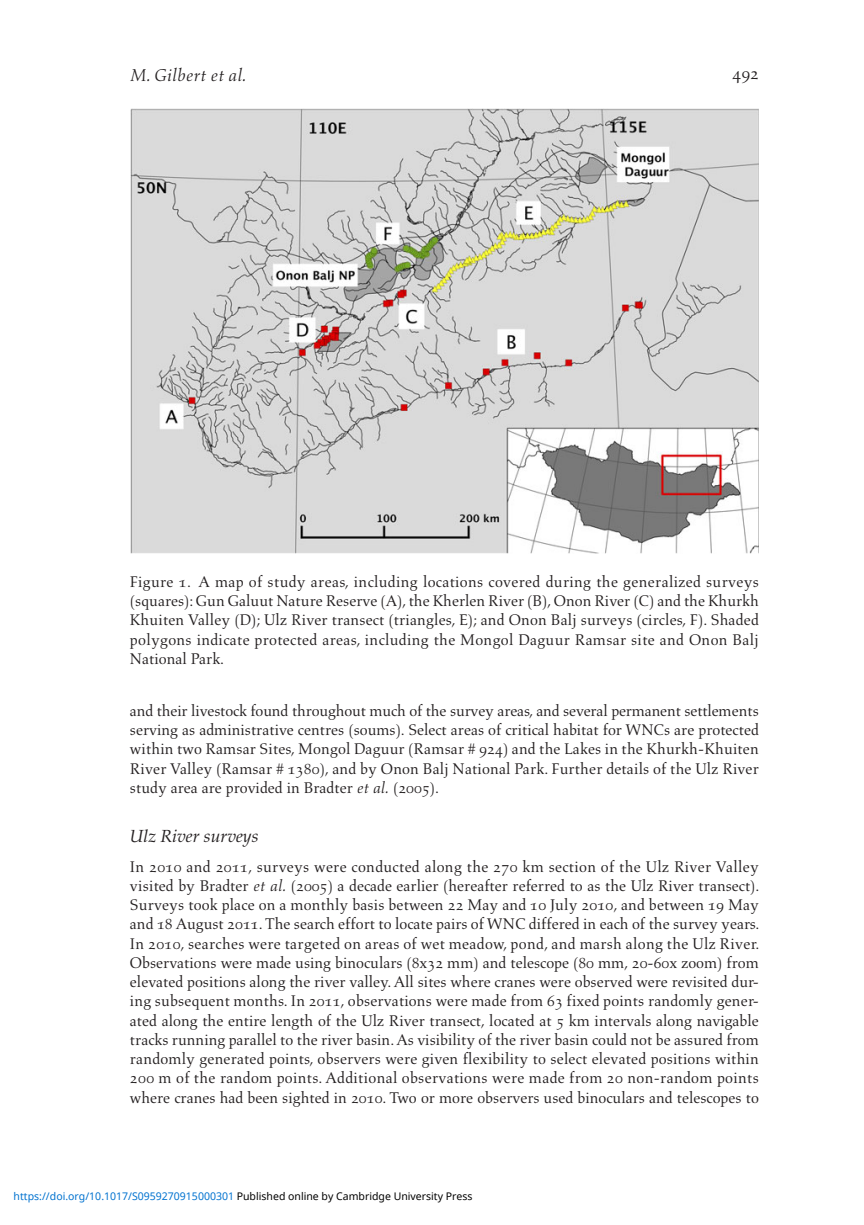
<style>
.page{position:relative;width:864px;height:1225px;background:#fff}
.page>*{position:absolute;margin:0;border:0;box-sizing:border-box;transform-origin:0 0}
.t1{font:italic 17.5px "Palatino";color:#231f20}
.t2{font:italic 17.5px "Aldus";color:#231f20}
.t3{font:17.5px "Aldus Roman SC";color:#231f20}
.t4{font:15.75px/19.2px "Aldus";color:#231f20;text-align:justify}
.t5{font:10.5px "Noto Sans";color:#0172cf}
.s1{font-family:"Aldus Roman SC"}
.s2{font-style:italic}
.s3{color:#000}
</style>
<div class="page">
<img style="left:130px;top:109px;width:628px;height:444px">
<p class="t2" style="left:130px;top:67px;width:118px">M. Gilbert et al.</p>
<p class="t3" style="left:732px;top:65px;width:28px">492</p>
<p class="t4" style="left:130px;top:573px;width:630px">Figure <span class="s1">1</span>. A map of study areas, including locations covered during the generalized surveys (squares): Gun Galuut Nature Reserve (A), the Kherlen River (B), Onon River (C) and the Khurkh Khuiten Valley (D); Ulz River transect (triangles, E); and Onon Balj surveys (circles, F). Shaded polygons indicate protected areas, including the Mongol Daguur Ramsar site and Onon Balj National Park.</p>
<p class="t4" style="left:130px;top:702px;width:630px">and their livestock found throughout much of the survey areas, and several permanent settlements serving as administrative centres (soums). Select areas of critical habitat for WNCs are protected within two Ramsar Sites, Mongol Daguur (Ramsar # <span class="s1">924</span>) and the Lakes in the Khurkh-Khuiten River Valley (Ramsar # <span class="s1">1380</span>), and by Onon Balj National Park. Further details of the Ulz River study area are provided in Bradter <span class="s2">et al.</span> ( <span class="s1">2005</span> ).</p>
<p class="t1" style="left:130px;top:829px;width:130px">Ulz River surveys</p>
<p class="t4" style="left:130px;top:858px;width:630px">In <span class="s1">2010</span> and <span class="s1">2011</span>, surveys were conducted along the <span class="s1">270</span> km section of the Ulz River Valley visited by Bradter <span class="s2">et al.</span> ( <span class="s1">2005</span> ) a decade earlier (hereafter referred to as the Ulz River transect).<br>Surveys took place on a monthly basis between <span class="s1">22</span> May and <span class="s1">10</span> July <span class="s1">2010</span>, and between <span class="s1">19</span> May and <span class="s1">18</span> August <span class="s1">2011</span>. The search effort to locate pairs of WNC differed in each of the survey years.<br>In <span class="s1">2010</span>, searches were targeted on areas of wet meadow, pond, and marsh along the Ulz River.<br>Observations were made using binoculars (<span class="s1">8</span>x<span class="s1">32</span> mm) and telescope (<span class="s1">80</span> mm, <span class="s1">20</span>-<span class="s1">60</span>x zoom) from elevated positions along the river valley. All sites where cranes were observed were revisited dur&shy;ing subsequent months. In <span class="s1">2011</span>, observations were made from <span class="s1">63</span> fixed points randomly gener&shy;ated along the entire length of the Ulz River transect, located at <span class="s1">5</span> km intervals along navigable tracks running parallel to the river basin. As visibility of the river basin could not be assured from randomly generated points, observers were given flexibility to select elevated positions within <span class="s1">200</span> m of the random points. Additional observations were made from <span class="s1">20</span> non-random points where cranes had been sighted in <span class="s1">2010</span>. Two or more observers used binoculars and telescopes to</p>
<p class="t5" style="left:14px;top:1189px;width:460px">https://doi.org/10.1017/S0959270915000301 <span class="s3">Published online by Cambridge University Press</span></p>
</div>
